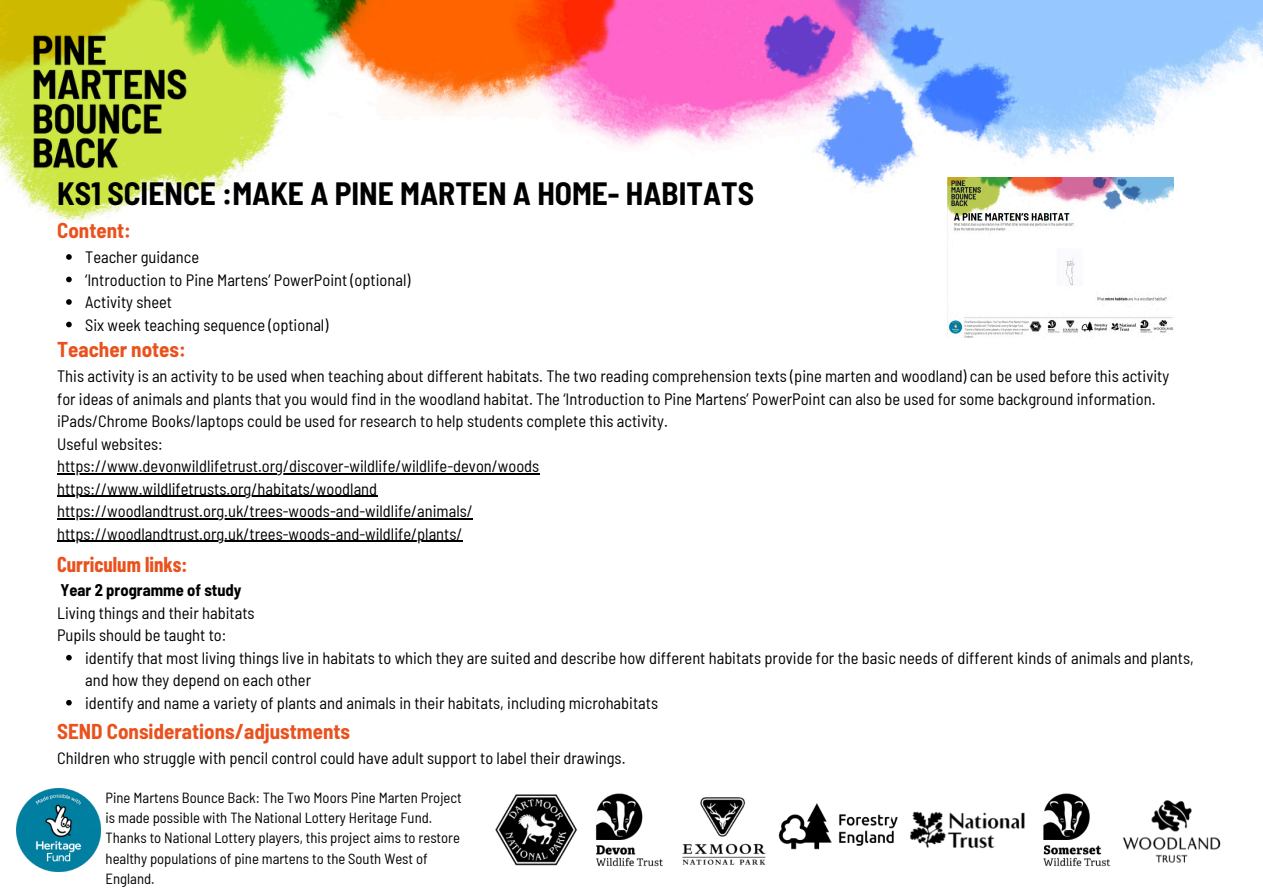
<style>
.page{position:relative;width:1263px;height:894px;background:#fff}
.page>*{position:absolute;margin:0;border:0;box-sizing:border-box;transform-origin:0 0}
.t1{font:700 semi-condensed 31.5px "Barlow";color:#000}
.t2{font:700 semi-condensed 21px "Barlow";color:#e9511d}
.t3{font:700 21px "Barlow Condensed";color:#e9511d}
.t4{font:semi-condensed 16.5px/22.5px "Barlow";color:#000}
.t5{font:semi-condensed 14.7px/20.2px "Barlow";color:#000}
.s1{font-weight:700}
</style>
<div class="page">
<img style="left:0;top:0;width:1263px;height:872px">
<img style="left:947px;top:177px;width:227px;height:160px">
<svg style="left:66px;top:654px;width:6px;height:6px"></svg>
<svg style="left:66px;top:699px;width:6px;height:6px"></svg>
<img style="left:17px;top:788px;width:83px;height:83px">
<img style="left:491px;top:742px;width:760px;height:130px">
<hr style="left:57px;top:473px;width:482px;height:1px;background:#000">
<hr style="left:57px;top:495px;width:320px;height:2px;background:#000">
<hr style="left:57px;top:518px;width:416px;height:1px;background:#000">
<hr style="left:57px;top:540px;width:406px;height:2px;background:#000">
<svg style="left:66px;top:254px;width:6px;height:6px"></svg>
<svg style="left:66px;top:276px;width:6px;height:6px"></svg>
<svg style="left:66px;top:299px;width:6px;height:6px"></svg>
<svg style="left:66px;top:321px;width:6px;height:6px"></svg>
<h3 class="t1" style="left:57px;top:173px;width:698px">KS1 SCIENCE :MAKE A PINE MARTEN A HOME- HABITATS</h3>
<p class="t2" style="left:57px;top:217px;width:75px">Content:</p>
<p class="t4" style="left:85px;top:245px;width:327px">Teacher guidance<br>‘Introduction to Pine Martens’ PowerPoint (optional)<br>Activity sheet<br>Six week teaching sequence (optional)</p>
<h3 class="t2" style="left:57px;top:336px;width:130px">Teacher notes:</h3>
<h3 class="t4" style="left:57px;top:364px;width:1114px">This activity is an activity to be used when teaching about different habitats. The two reading comprehension texts (pine marten and woodland) can be used before this activity for ideas of animals and plants that you would find in the woodland habitat. The ‘Introduction to Pine Martens’ PowerPoint can also be used for some background information. iPads/Chrome Books/laptops could be used for research to help students complete this activity.<br>Useful websites:</h3>
<p class="t4" style="left:57px;top:454px;width:484px">https://www.devonwildlifetrust.org/discover-wildlife/wildlife-devon/woods</p>
<p class="t4" style="left:57px;top:476px;width:322px">https://www.wildlifetrusts.org/habitats/woodland</p>
<h3 class="t4" style="left:57px;top:499px;width:417px">https://woodlandtrust.org.uk/trees-woods-and-wildlife/animals/</h3>
<p class="t4" style="left:57px;top:521px;width:407px">https://woodlandtrust.org.uk/trees-woods-and-wildlife/plants/</p>
<h2 class="t3" style="left:57px;top:550px;width:132px">Curriculum links:</h2>
<h2 class="t4" style="left:57px;top:578px;width:199px"><span class="s1">Year 2 programme of study<br></span>Living things and their habitats<br>Pupils should be taught to:</h2>
<p class="t4" style="left:85px;top:645px;width:1110px">identify that most living things live in habitats to which they are suited and describe how different habitats provide for the basic needs of different kinds of animals and plants, and how they depend on each other</p>
<p class="t4" style="left:85px;top:690px;width:574px">identify and name a variety of plants and animals in their habitats, including microhabitats</p>
<p class="t2" style="left:57px;top:717px;width:294px">SEND Considerations/adjustments</p>
<p class="t4" style="left:57px;top:745px;width:570px">Children who struggle with pencil control could have adult support to label their drawings.</p>
<p class="t5" style="left:106px;top:786px;width:358px">Pine Martens Bounce Back: The Two Moors Pine Marten Project is made possible with The National Lottery Heritage Fund.<br>Thanks to National Lottery players, this project aims to restore healthy populations of pine martens to the South West of England.</p>
</div>
